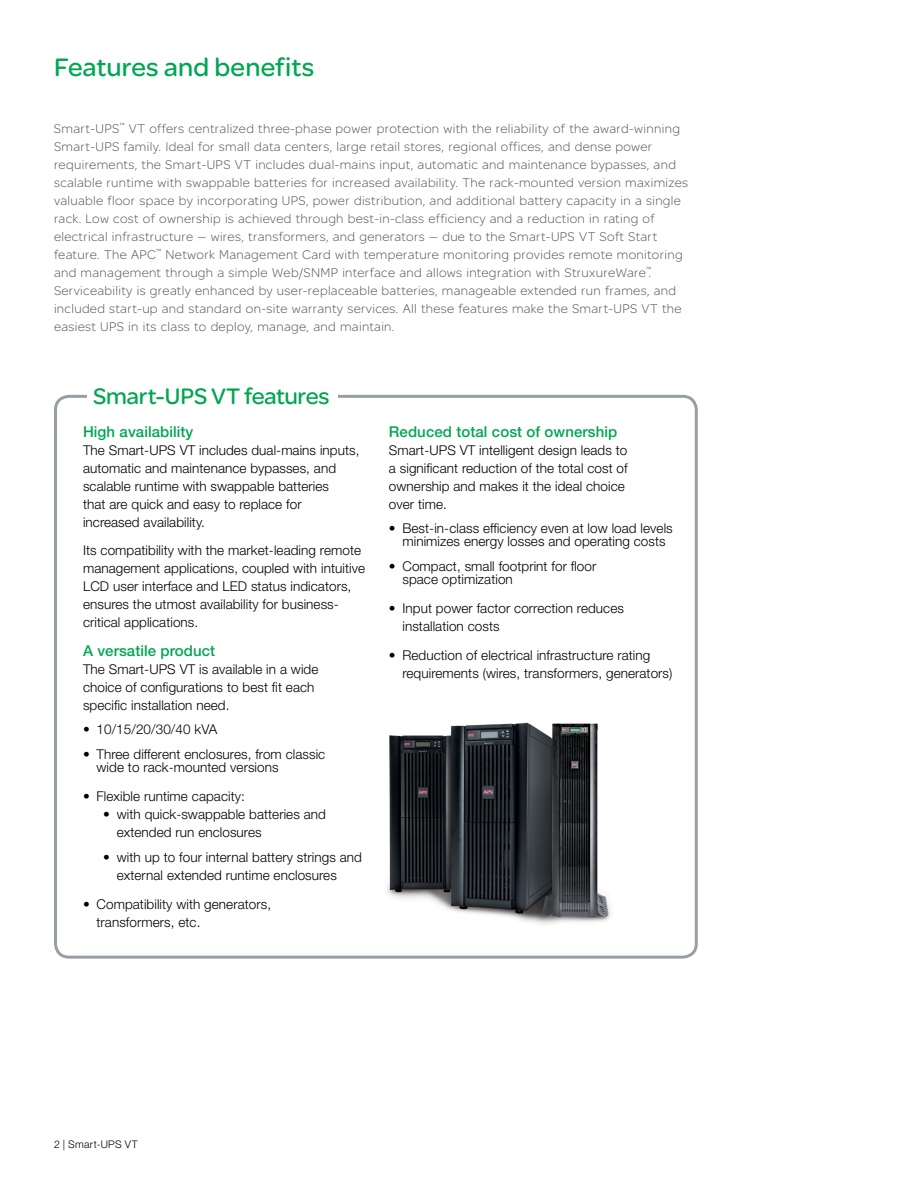
<style>
.page{position:relative;width:918px;height:1188px;background:#fff}
.page>*{position:absolute;margin:0;border:0;box-sizing:border-box;transform-origin:0 0}
.t1{font:27px "SE Optimist";letter-spacing:.005em;color:#00a651}
.t2{font:24px "SE Optimist";letter-spacing:-.015em;color:#00a651}
.t3{font:500 15px "Helvetica Neue LT Std";letter-spacing:.005em;color:#00a651}
.t4{font:300 13.5px/18px "Helvetica Neue LT Std";letter-spacing:.005em;color:#000}
.t5{font:300 13.5px/18px "SE Optimist";letter-spacing:.025em;color:#4d555b}
.t6{font:300 10.5px "Helvetica Neue LT Std";letter-spacing:.025em;color:#000}
</style>
<div class="page">
<div style="left:54px;top:395px;width:644px;height:564px;border:3px solid #979fa4;border-radius:14px"></div>
<div style="left:87px;top:392px;width:251px;height:22px;background:#fff"></div>
<img style="left:387px;top:722px;width:224px;height:202px">
<h1 class="t1" style="left:54px;top:48px;width:262px">Features and benefits</h1>
<p class="t5" style="left:54px;top:119px;width:636px">Smart-UPS<sup>™</sup> VT offers centralized three-phase power protection with the reliability of the award-winning Smart-UPS family. Ideal for small data centers, large retail stores, regional offices, and dense power requirements, the Smart-UPS VT includes dual-mains input, automatic and maintenance bypasses, and scalable runtime with swappable batteries for increased availability. The rack-mounted version maximizes valuable floor space by incorporating UPS, power distribution, and additional battery capacity in a single rack. Low cost of ownership is achieved through best-in-class efficiency and a reduction in rating of electrical infrastructure — wires, transformers, and generators — due to the Smart-UPS VT Soft Start feature. The APC<sup>™</sup> Network Management Card with temperature monitoring provides remote monitoring and management through a simple Web/SNMP interface and allows integration with StruxureWare<sup>™</sup>.<br>Serviceability is greatly enhanced by user-replaceable batteries, manageable extended run frames, and included start-up and standard on-site warranty services. All these features make the Smart-UPS VT the easiest UPS in its class to deploy, manage, and maintain.</p>
<h2 class="t2" style="left:93px;top:379px;width:238px">Smart-UPS VT features</h2>
<p class="t3" style="left:83px;top:422px;width:112px">High availability</p>
<p class="t4" style="left:83px;top:440px;width:278px">The Smart-UPS VT includes dual-mains inputs, automatic and maintenance bypasses, and scalable runtime with swappable batteries<br>that are quick and easy to replace for increased availability.</p>
<p class="t4" style="left:83px;top:541px;width:284px">Its compatibility with the market-leading remote management applications, coupled with intuitive LCD user interface and LED status indicators, ensures the utmost availability for business&shy;critical applications.</p>
<p class="t3" style="left:83px;top:642px;width:134px">A versatile product</p>
<p class="t4" style="left:83px;top:660px;width:237px">The Smart-UPS VT is available in a wide choice of configurations to best fit each specific installation need.</p>
<p class="t4" style="left:83px;top:720px;width:136px">• 10/15/20/30/40 kVA</p>
<p class="t4" style="left:97px;top:747px;width:230px;line-height:13.5px;text-indent:-14px">• Three different enclosures, from classic wide to rack-mounted versions</p>
<p class="t4" style="left:83px;top:787px;width:163px">• Flexible runtime capacity:</p>
<p class="t4" style="left:117px;top:805px;width:211px;text-indent:-14px">• with quick-swappable batteries and extended run enclosures</p>
<p class="t4" style="left:117px;top:848px;width:247px;text-indent:-14px">• with up to four internal battery strings and external extended runtime enclosures</p>
<p class="t4" style="left:97px;top:894px;width:176px;text-indent:-14px">• Compatibility with generators, transformers, etc.</p>
<p class="t3" style="left:389px;top:422px;width:230px">Reduced total cost of ownership</p>
<p class="t4" style="left:389px;top:440px;width:240px">Smart-UPS VT intelligent design leads to a significant reduction of the total cost of ownership and makes it the ideal choice over time.</p>
<p class="t4" style="left:389px;top:521px;width:285px;line-height:13.5px;text-align:center">• Best-in-class efficiency even at low load levels minimizes energy losses and operating costs</p>
<p class="t4" style="left:402px;top:559px;width:195px;line-height:13.5px;text-indent:-14px">• Compact, small footprint for floor space optimization</p>
<p class="t4" style="left:402px;top:599px;width:223px;text-indent:-14px">• Input power factor correction reduces installation costs</p>
<p class="t4" style="left:402px;top:646px;width:271px;text-indent:-14px">• Reduction of electrical infrastructure rating requirements (wires, transformers, generators)</p>
<p class="t6" style="left:54px;top:1137px;width:85px">2 | Smart-UPS VT</p>
</div>
